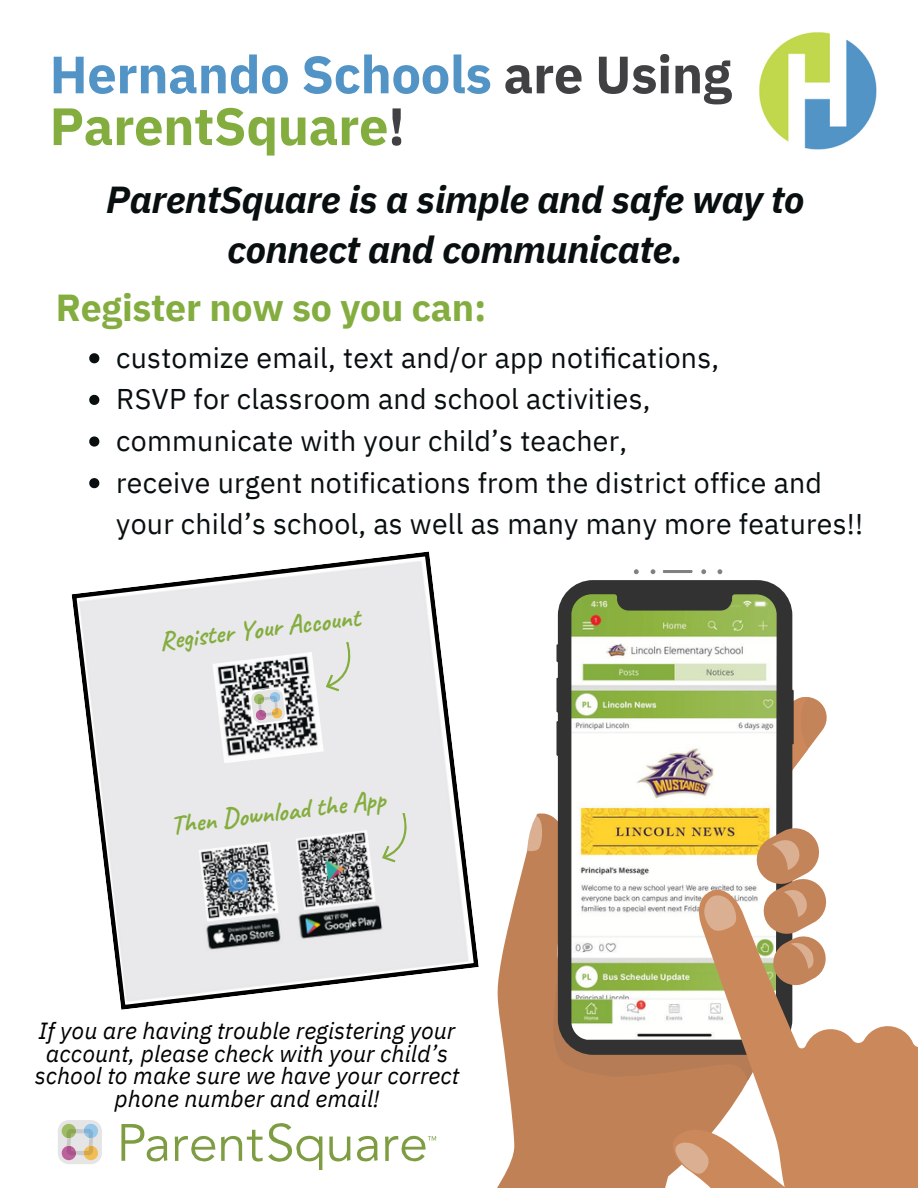
<style>
.page{position:relative;width:918px;height:1188px;background:#fff}
.page>*{position:absolute;margin:0;border:0;box-sizing:border-box;transform-origin:0 0}
.t1{font:700 52.5px/51.8px "IBM Plex Sans";letter-spacing:-.005em;color:#5394c7}
.t2{font:italic 700 37.5px/49.5px "IBM Plex Sans";letter-spacing:-.005em;color:#090f10;text-align:center}
.t3{font:700 37.5px "IBM Plex Sans";letter-spacing:-.005em;color:#84ad3f}
.t4{font:28.5px/41.7px "IBM Plex Sans";letter-spacing:.01em;color:#090f10}
.t5{font:700 26.4px "Caveat";color:#84ad3f}
.t6{font:italic 23.25px/22.5px "IBM Plex Sans";color:#000;text-align:center}
.s1{color:#414042}
.s2{color:#84ad3f}
</style>
<div class="page">
<div style="left:58px;top:1120px;width:44px;height:44px;background:#e6e5e6;border-radius:11px"></div>
<div style="left:62px;top:1124px;width:14px;height:14px;background:#9dbc63;border-radius:50%"></div>
<div style="left:84px;top:1124px;width:14px;height:14px;background:#97c7eb;border-radius:50%"></div>
<div style="left:84px;top:1146px;width:14px;height:14px;background:#f3bd55;border-radius:50%"></div>
<div style="left:62px;top:1146px;width:14px;height:14px;background:#bc619c;border-radius:50%"></div>
<svg style="left:67px;top:1129px;width:26px;height:26px"></svg>
<svg style="left:121px;top:1124px;width:46px;height:38px"></svg>
<svg style="left:175px;top:1136px;width:40px;height:25px"></svg>
<svg style="left:221px;top:1123px;width:101px;height:47px"></svg>
<svg style="left:329px;top:1137px;width:22px;height:24px"></svg>
<svg style="left:357px;top:1136px;width:21px;height:25px"></svg>
<svg style="left:385px;top:1136px;width:51px;height:25px"></svg>
<svg style="left:663px;top:570px;width:30px;height:3px"></svg>
<svg style="left:701px;top:569px;width:5px;height:5px"></svg>
<svg style="left:718px;top:569px;width:4px;height:5px"></svg>
<svg style="left:651px;top:569px;width:4px;height:5px"></svg>
<svg style="left:634px;top:569px;width:5px;height:5px"></svg>
<svg style="left:497px;top:810px;width:171px;height:378px;fill:#c18156"></svg>
<svg style="left:558px;top:580px;width:234px;height:475px"></svg>
<svg style="left:556px;top:644px;width:271px;height:155px"></svg>
<img style="left:571px;top:594px;width:21px;height:222px">
<svg style="left:668px;top:1026px;width:250px;height:162px;background:#d19872"></svg>
<svg style="left:527px;top:816px;width:302px;height:265px"></svg>
<svg style="left:674px;top:1141px;width:36px;height:34px"></svg>
<svg style="left:72px;top:551px;width:407px;height:459px"></svg>
<img style="left:199px;top:841px;width:80px;height:81px">
<img style="left:296px;top:830px;width:80px;height:80px">
<svg style="left:326px;top:642px;width:25px;height:49px"></svg>
<svg style="left:382px;top:813px;width:26px;height:49px"></svg>
<img style="left:212px;top:652px;width:112px;height:111px">
<svg style="left:248px;top:687px;width:39px;height:39px"></svg>
<svg style="left:89px;top:353px;width:10px;height:10px"></svg>
<svg style="left:89px;top:395px;width:10px;height:10px"></svg>
<svg style="left:89px;top:436px;width:10px;height:11px"></svg>
<svg style="left:89px;top:478px;width:10px;height:10px"></svg>
<img style="left:759px;top:32px;width:118px;height:118px">
<h1 class="t1" style="left:50px;top:48px;width:684px">Hernando Schools <span class="s1">are Using<br></span><span class="s2">ParentSquare</span><span class="s1">!</span></h1>
<p class="t2" style="left:106px;top:175px;width:700px">ParentSquare is a simple and safe way to connect and communicate.</p>
<h3 class="t3" style="left:56px;top:283px;width:432px">Register now so you can:</h3>
<p class="t4" style="left:116px;top:336px;width:604px">customize email, text and/or app notifications,</p>
<h3 class="t4" style="left:116px;top:378px;width:536px">RSVP for classroom and school activities,</h3>
<p class="t4" style="left:116px;top:420px;width:512px">communicate with your child’s teacher,</p>
<p class="t4" style="left:116px;top:461px;width:749px">receive urgent notifications from the district office and your child’s school, as well as many many more features!!</p>
<p class="t5" style="left:159px;top:625px;width:202px;rotate:-7deg">Register Your Account</p>
<p class="t5" style="left:169px;top:809px;width:217px;rotate:-7deg">Then Download the App</p>
<p class="t6" style="left:35px;top:1019px;width:426px">If you are having trouble registering your account, please check with your child’s school to make sure we have your correct phone number and email!</p>
</div>
